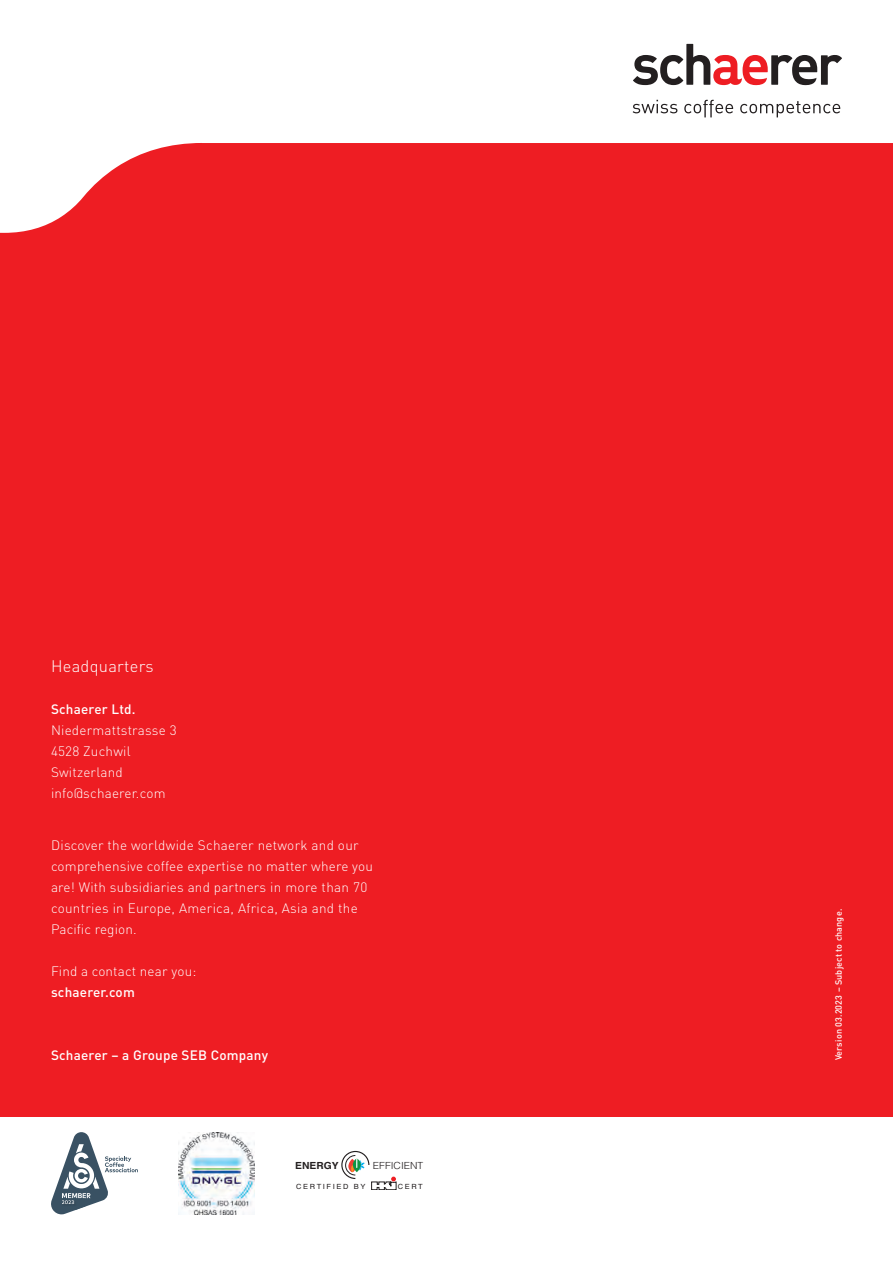
<style>
.page{position:relative;width:893px;height:1263px;background:#fff}
.page>*{position:absolute;margin:0;border:0;box-sizing:border-box;transform-origin:0 0}
.t1{font:300 16.5px "DIN Pro";letter-spacing:.015em;color:#fff}
.t2{font:300 13.5px/21px "DIN Pro";letter-spacing:.015em;color:#fff}
.t3{font:500 13.5px "DIN Pro";letter-spacing:.015em;color:#fff}
.t4{font:300 9.75px "Helvetica";color:#231f20;scale:1.05 1}
.t5{font:700 9.75px "Helvetica";color:#231f20;scale:1.05 1}
.t6{font:500 9px "DIN Pro";letter-spacing:.015em;color:#fff}
.t7{font:7.05px "Helvetica";letter-spacing:.22em;color:#231f20;scale:1.05 1}
.t8{font:500 5.1px "Mark OT";color:#fff}
</style>
<div class="page">
<div style="left:0;top:0;width:893px;height:1116px;background:#ee1d23"></div>
<svg style="left:0;top:0;width:893px;height:233px;fill:#fff"></svg>
<svg style="left:633px;top:44px;width:209px;height:41px;background:#c0a8a9"></svg>
<svg style="left:633px;top:100px;width:44px;height:13px"></svg>
<svg style="left:684px;top:100px;width:49px;height:17px"></svg>
<svg style="left:740px;top:101px;width:100px;height:16px;background:#d3d2d3"></svg>
<svg style="left:341px;top:1151px;width:55px;height:39px"></svg>
<img style="left:179px;top:1132px;width:75px;height:82px">
<svg style="left:52px;top:1132px;width:86px;height:82px"></svg>
<p class="t1" style="left:51px;top:655px;width:104px">Headquarters</p>
<p class="t3" style="left:51px;top:700px;width:86px">Schaerer Ltd.</p>
<p class="t2" style="left:51px;top:719px;width:127px">Niedermattstrasse 3<br>4528 Zuchwil<br>Switzerland info@schaerer.com</p>
<p class="t2" style="left:51px;top:834px;width:323px">Discover the worldwide Schaerer network and our comprehensive coffee expertise no matter where you are! With subsidiaries and partners in more than 70 countries in Europe, America, Africa, Asia and the Pacific region.</p>
<p class="t2" style="left:51px;top:960px;width:147px">Find a contact near you:</p>
<p class="t3" style="left:51px;top:983px;width:85px">schaerer.com</p>
<p class="t3" style="left:51px;top:1046px;width:219px">Schaerer – a Groupe SEB Company</p>
<p class="t8" style="left:71px;top:1199px;width:4px">3</p>
<p class="t5" style="left:295px;top:1157px;width:43px">ENERGY</p>
<p class="t4" style="left:373px;top:1159px;width:49px">EFFICIENT</p>
<p class="t7" style="left:296px;top:1181px;width:68px">CERTIFIED BY</p>
<p class="t7" style="left:398px;top:1181px;width:25px">CERT</p>
<p class="t6" style="left:833px;top:1060px;width:153px;rotate:-90deg">Version 03.2023 – Subject to change.</p>
</div>
